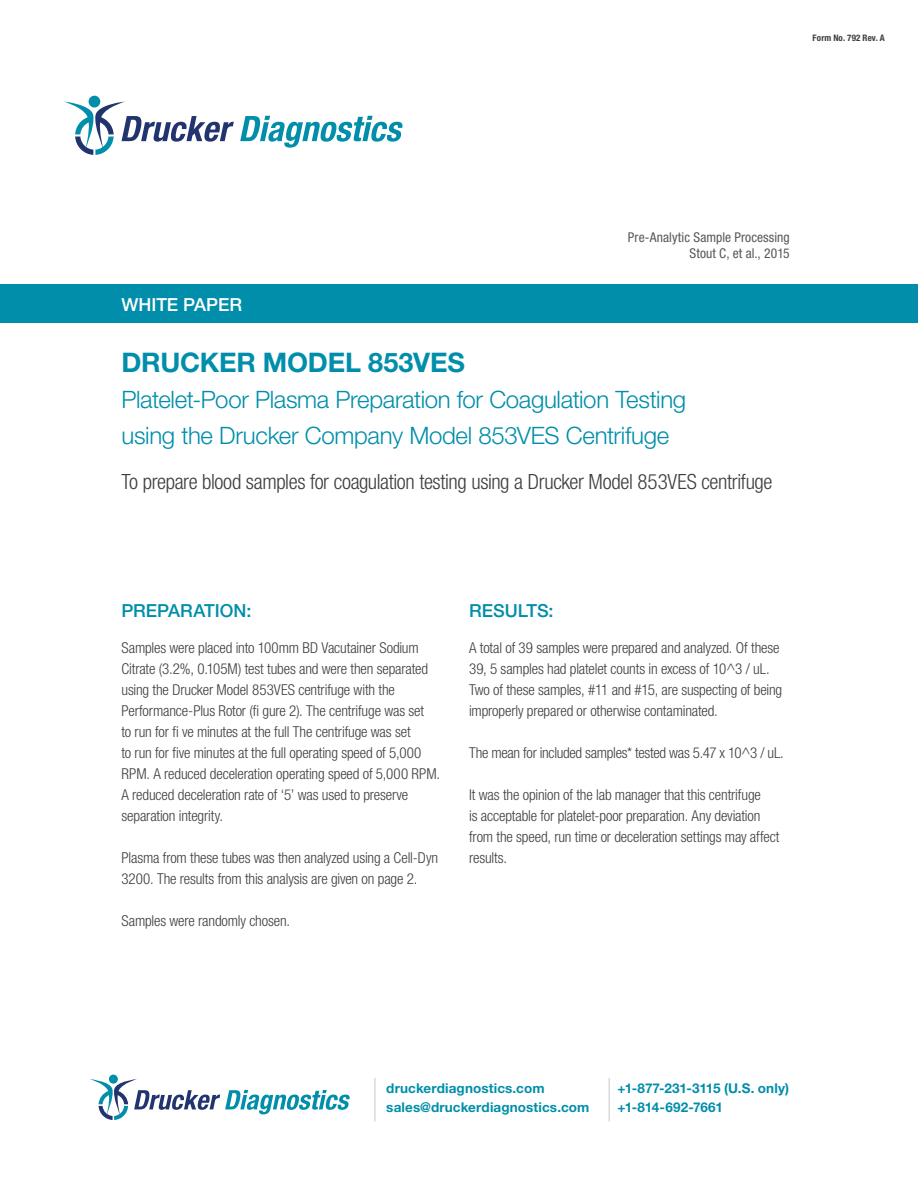
<style>
.page{position:relative;width:918px;height:1188px;background:#fff}
.page>*{position:absolute;margin:0;border:0;box-sizing:border-box;transform-origin:0 0}
.t1{font:700 27px "Helvetica Neue LT Std";letter-spacing:-.005em;color:#008eaa}
.t2{font:300 24px/36px "Helvetica Neue LT Std";letter-spacing:-.015em;color:#008eaa}
.t3{font:300 condensed 21px "Helvetica Neue LT Std";letter-spacing:-.02em;color:#3e3e3f}
.t4{font:500 18px "Helvetica Neue LT Std";color:#008eaa}
.t5{font:500 18px "Helvetica Neue LT Std";letter-spacing:-.005em;color:#fff}
.t6{font:300 condensed 15px/21px "Helvetica Neue LT Std";letter-spacing:-.01em;color:#3e3e3f}
.t7{font:700 13.5px/18.9px "Helvetica Neue LT Std";letter-spacing:.01em;color:#008eaa}
.t8{font:condensed 13.5px/16.2px "Helvetica Neue LT Std";letter-spacing:.005em;color:#57585a;text-align:right}
.t9{font:700 13.5px/18.9px "Helvetica Neue LT Std";letter-spacing:-.01em;color:#008eaa}
.t10{font:700 condensed 9px "Helvetica Neue LT Std";letter-spacing:.015em;color:#3e3e3f}
</style>
<div class="page">
<div style="left:89px;top:96px;width:11px;height:12px;background:#008eaa;border-radius:50%"></div>
<svg style="left:64px;top:101px;width:170px;height:54px"></svg>
<svg style="left:240px;top:116px;width:163px;height:32px"></svg>
<div style="left:0;top:284px;width:918px;height:39px;background:#008eaa"></div>
<div style="left:109px;top:1075px;width:9px;height:9px;background:#008eaa;border-radius:50%"></div>
<svg style="left:90px;top:1079px;width:260px;height:41px"></svg>
<hr style="left:375px;top:1078px;width:1px;height:43px;background:#c7c8ca">
<hr style="left:609px;top:1078px;width:1px;height:43px;background:#c7c8ca">
<p class="t10" style="left:813px;top:32px;width:74px">Form No. 792 Rev. A</p>
<p class="t5" style="left:122px;top:294px;width:122px">WHITE PAPER</p>
<p class="t8" style="left:628px;top:229px;width:163px">Pre-Analytic Sample Processing<br>Stout C, et al., 2015</p>
<h1 class="t1" style="left:122px;top:345px;width:345px">Drucker Model 853VES</h1>
<h2 class="t2" style="left:122px;top:381px;width:566px">Platelet-Poor Plasma Preparation for Coagulation Testing using the Drucker Company Model 853VES Centrifuge</h2>
<h3 class="t3" style="left:122px;top:470px;width:653px">To prepare blood samples for coagulation testing using a Drucker Model 853VES centrifuge</h3>
<p class="t4" style="left:122px;top:600px;width:24px">PREPARATI</p>
<p class="t4" style="left:220px;top:600px;width:33px">ON:</p>
<p class="t6" style="left:122px;top:637px;width:320px">Samples were placed into 100mm BD Vacutainer Sodium Citrate (3.2%, 0.105M) test tubes and were then separated using the Drucker Model 853VES centrifuge with the Performance-Plus Rotor (fi gure 2). The centrifuge was set<br>to run for fi ve minutes at the full The centrifuge was set<br>to run for five minutes at the full operating speed of 5,000<br>RPM. A reduced deceleration operating speed of 5,000 RPM.<br>A reduced deceleration rate of ‘5’ was used to preserve separation integrity.</p>
<p class="t6" style="left:122px;top:847px;width:318px">Plasma from these tubes was then analyzed using a Cell-Dyn<br>3200. The results from this analysis are given on page 2.</p>
<p class="t6" style="left:122px;top:910px;width:170px">Samples were randomly chosen.</p>
<p class="t4" style="left:469px;top:600px;width:86px">RESULTS:</p>
<p class="t6" style="left:469px;top:637px;width:315px">A total of 39 samples were prepared and analyzed. Of these 39, 5 samples had platelet counts in excess of 10^3 / uL.<br>Two of these samples, #11 and #15, are suspecting of being improperly prepared or otherwise contaminated.</p>
<p class="t6" style="left:469px;top:742px;width:316px">The mean for included samples* tested was 5.47 x 10^3 / uL.</p>
<p class="t6" style="left:469px;top:784px;width:312px">It was the opinion of the lab manager that this centrifuge<br>is acceptable for platelet-poor preparation. Any deviation from the speed, run time or deceleration settings may affect results.</p>
<p class="t7" style="left:386px;top:1079px;width:205px">druckerdiagnostics.com sales@druckerdiagnostics.com</p>
<p class="t9" style="left:618px;top:1079px;width:173px">+1-877-231-3115 (U.S. only) +1-814-692-7661</p>
</div>
